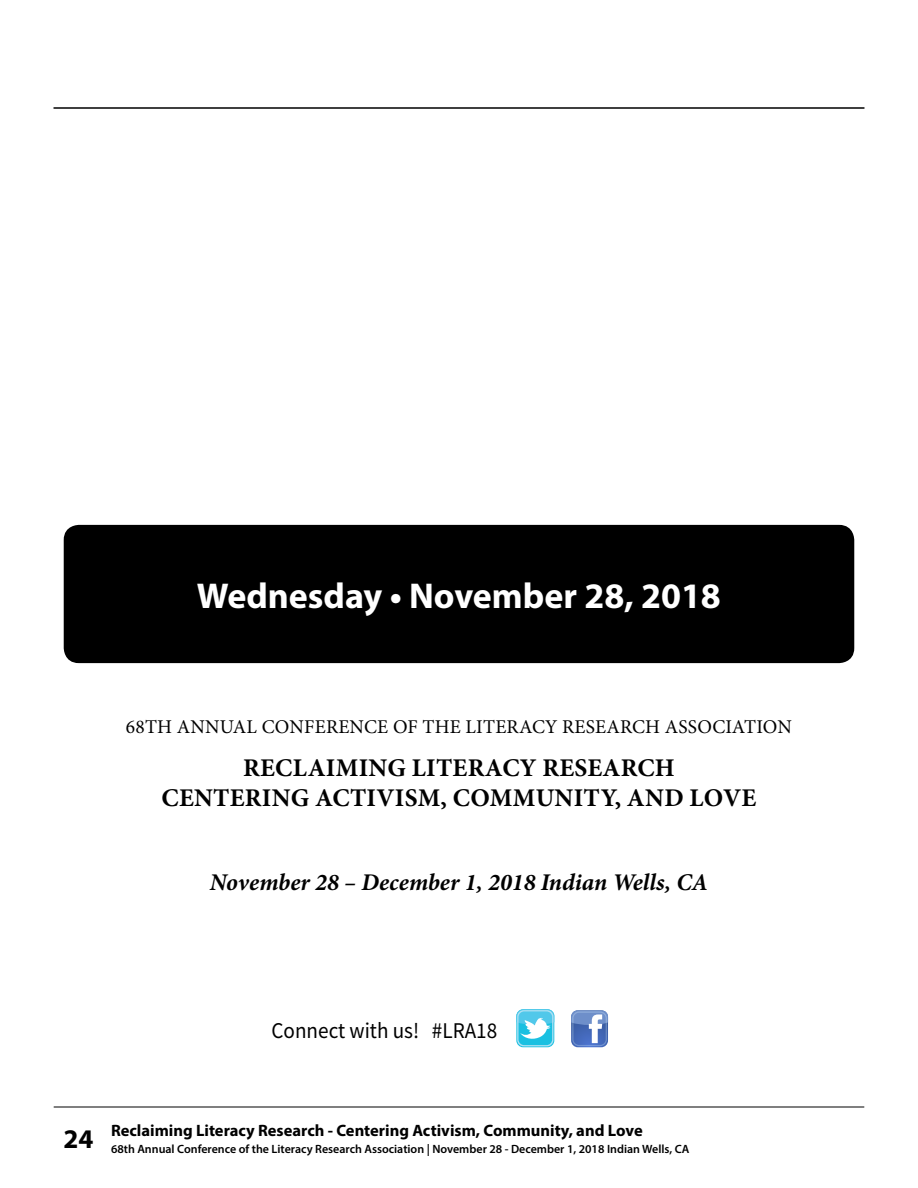
<style>
.page{position:relative;width:918px;height:1188px;background:#fff}
.page>*{position:absolute;margin:0;border:0;box-sizing:border-box;transform-origin:0 0}
.t1{font:700 36px "Myriad Pro";color:#fff}
.t2{font:700 27px "Myriad Pro";color:#000}
.t3{font:700 25.5px/30px "Minion Pro";letter-spacing:.01em;color:#000;text-align:center}
.t4{font:italic 700 24px "Minion Pro";color:#000}
.t5{font:22.5px "Source Sans Pro";color:#000;scale:.94 1}
.t6{font:19.5px "Minion Pro";letter-spacing:.01em;color:#000}
.t7{font:700 16.5px "Myriad Pro";color:#000}
.t8{font:600 12px "Myriad Pro";color:#000}
</style>
<div class="page">
<hr style="left:54px;top:1107px;width:810px;height:1px;background:#000">
<hr style="left:54px;top:107px;width:810px;height:2px;background:#000">
<div style="left:64px;top:525px;width:790px;height:138px;background:#000;border-radius:15px"></div>
<svg style="left:571px;top:1010px;width:37px;height:37px"></svg>
<svg style="left:516px;top:1009px;width:38px;height:38px"></svg>
<svg style="left:516px;top:1009px;width:38px;height:37px"></svg>
<h1 class="t1" style="left:197px;top:572px;width:526px">Wednesday • November 28, 2018</h1>
<h3 class="t6" style="left:126px;top:714px;width:668px">68TH ANNUAL CONFERENCE OF THE LITERACY RESEARCH ASSOCIATION</h3>
<h3 class="t3" style="left:162px;top:753px;width:596px">RECLAIMING LITERACY RESEARCH<br>CENTERING ACTIVISM, COMMUNITY, AND LOVE</h3>
<h3 class="t4" style="left:210px;top:866px;width:500px">November 28 – December 1, 2018 Indian Wells, CA</h3>
<h3 class="t5" style="left:272px;top:1016px;width:242px">Connect with us! #LRA18</h3>
<h2 class="t2" style="left:63px;top:1121px;width:31px">24</h2>
<h3 class="t7" style="left:111px;top:1120px;width:533px">Reclaiming Literacy Research - Centering Activism, Community, and Love</h3>
<p class="t8" style="left:111px;top:1141px;width:580px">68th Annual Conference of the Literacy Research Association | November 28 - December 1, 2018 Indian Wells, CA</p>
</div>
